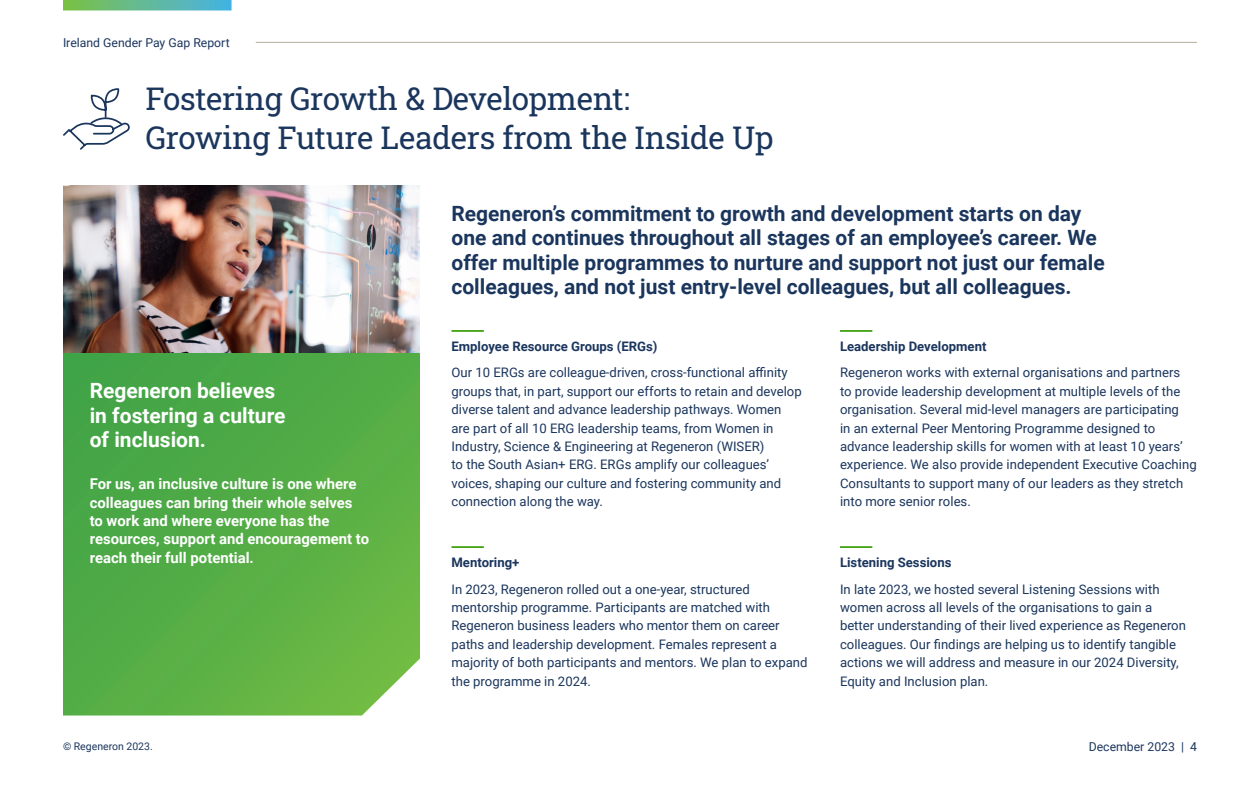
<style>
.page{position:relative;width:1260px;height:788px;background:#fff}
.page>*{position:absolute;margin:0;border:0;box-sizing:border-box;transform-origin:0 0}
.Page_Headline{font:31.5px/38.5px "Roboto Slab";letter-spacing:-.01em;color:#1b365d}
.t1{font:700 21px/24.5px "Roboto";color:#1b365d}
.t2{font:700 21px/24.5px "Roboto";color:#fff}
.Paragraph{font:700 14.88px/18.4px "Roboto";color:#fff}
.Paragraph-2{font:13.12px/18.4px "Roboto";color:#1b365d}
.t3{font:700 13.12px "Roboto";color:#1b365d}
.t4{font:12.25px "Roboto";color:#1b365d}
.t5{font:10.5px "Roboto";color:#1b365d}
</style>
<div class="page">
<svg style="left:63px;top:352px;width:357px;height:363px;background:#57ae48"></svg>
<hr style="left:452px;top:330px;width:32px;height:2px;background:#3ca00c">
<hr style="left:840px;top:330px;width:32px;height:2px;background:#3ca00c">
<hr style="left:452px;top:546px;width:32px;height:2px;background:#3ca00c">
<svg style="left:63px;top:88px;width:67px;height:62px"></svg>
<img style="left:63px;top:186px;width:357px;height:166px">
<hr style="left:840px;top:546px;width:32px;height:2px;background:#3ca00c">
<hr style="left:256px;top:42px;width:941px;height:1px;background:#b5ad9c">
<svg style="left:63px;top:0;width:169px;height:10px;background:#61b996"></svg>
<p class="t4" style="left:63px;top:34px;width:168px">Ireland Gender Pay Gap Report</p>
<p class="Page_Headline" style="left:146px;top:79px;width:630px">Fostering Growth &amp; Development:<br>Growing Future Leaders from the Inside Up</p>
<h1 class="t2" style="left:90px;top:377px;width:197px">Regeneron believes in fostering a culture of inclusion.</h1>
<p class="Paragraph" style="left:90px;top:474px;width:281px">For us, an inclusive culture is one where colleagues can bring their whole selves to work and where everyone has the resources, support and encouragement to reach their full potential.</p>
<h1 class="t1" style="left:452px;top:200px;width:655px">Regeneron’s commitment to growth and development starts on day one and continues throughout all stages of an employee’s career. We offer multiple programmes to nurture and support not just our female colleagues, and not just entry-level colleagues, but all colleagues.</h1>
<h3 class="t3" style="left:452px;top:337px;width:208px">Employee Resource Groups (ERGs)</h3>
<p class="Paragraph-2" style="left:452px;top:363px;width:352px">Our 10 ERGs are colleague-driven, cross-functional affinity groups that, in part, support our efforts to retain and develop diverse talent and advance leadership pathways. Women are part of all 10 ERG leadership teams, from Women in Industry, Science &amp; Engineering at Regeneron (WISER)<br>to the South Asian+ ERG. ERGs amplify our colleagues’ voices, shaping our culture and fostering community and connection along the way.</p>
<h3 class="t3" style="left:452px;top:553px;width:69px">Mentoring+</h3>
<p class="Paragraph-2" style="left:452px;top:579px;width:358px">In 2023, Regeneron rolled out a one-year, structured mentorship programme. Participants are matched with Regeneron business leaders who mentor them on career paths and leadership development. Females represent a majority of both participants and mentors. We plan to expand the programme in 2024.</p>
<h3 class="t3" style="left:840px;top:337px;width:148px">Leadership Development</h3>
<p class="Paragraph-2" style="left:840px;top:363px;width:358px">Regeneron works with external organisations and partners<br>to provide leadership development at multiple levels of the organisation. Several mid-level managers are participating<br>in an external Peer Mentoring Programme designed to advance leadership skills for women with at least 10 years’ experience. We also provide independent Executive Coaching Consultants to support many of our leaders as they stretch into more senior roles.</p>
<h3 class="t3" style="left:840px;top:553px;width:113px">Listening Sessions</h3>
<p class="Paragraph-2" style="left:840px;top:579px;width:347px">In late 2023, we hosted several Listening Sessions with women across all levels of the organisations to gain a better understanding of their lived experience as Regeneron colleagues. Our findings are helping us to identify tangible actions we will address and measure in our 2024 Diversity, Equity and Inclusion plan.</p>
<p class="t5" style="left:63px;top:738px;width:91px">© Regeneron 2023.</p>
<p class="t4" style="left:1089px;top:737px;width:110px">December 2023 | 4</p>
</div>
